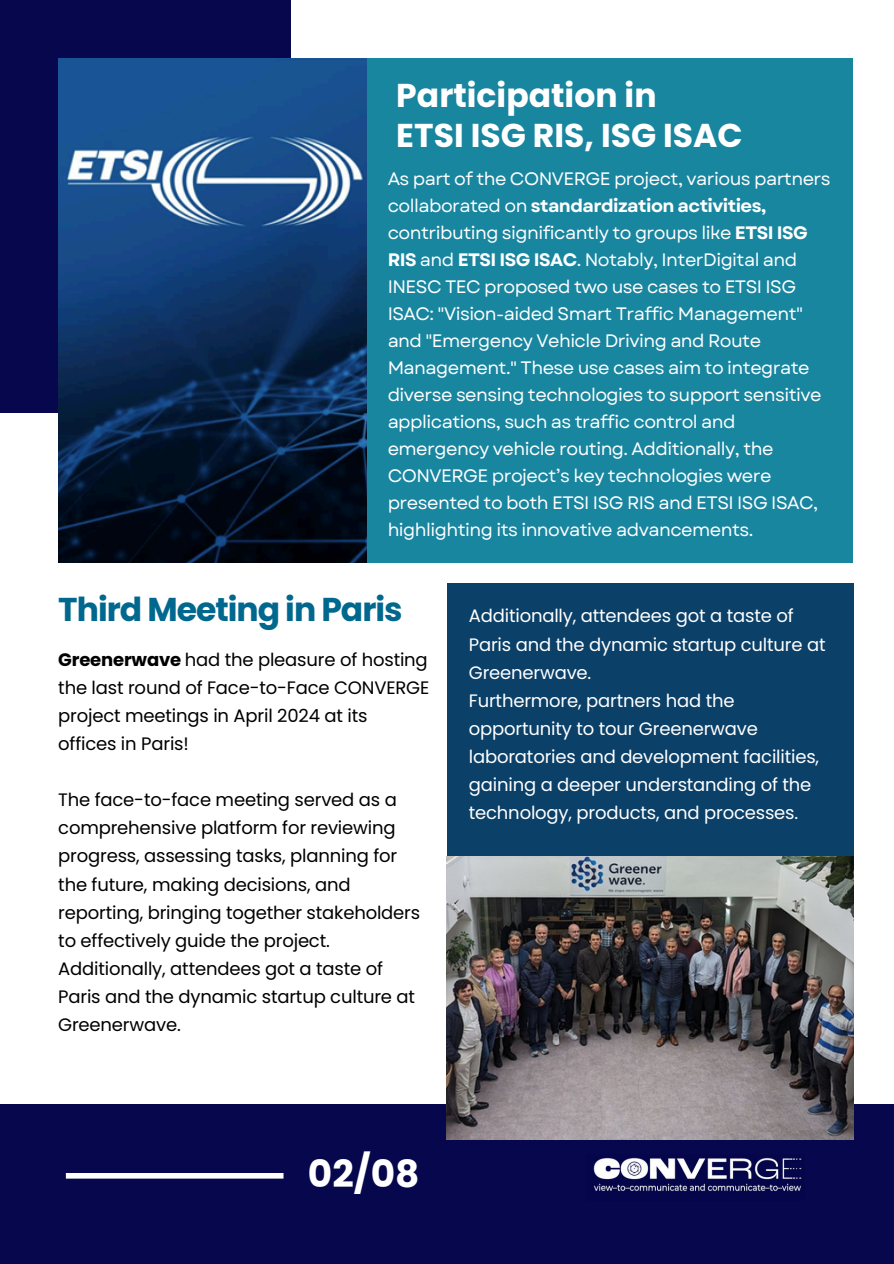
<style>
.page{position:relative;width:894px;height:1264px;background:#fff}
.page>*{position:absolute;margin:0;border:0;box-sizing:border-box;transform-origin:0 0}
.t1{font:700 37.5px "Poppins";color:#fff}
.t2{font:700 33px/39.3px "Poppins";color:#fff}
.t3{font:700 33px "Poppins";letter-spacing:-.03em;color:#00688e}
.t4{font:18px/27px "Garet";letter-spacing:-.03em;color:#fff}
.t5{font:18px/28.2px "Poppins";letter-spacing:-.01em;color:#000}
.t6{font:18px/28.2px "Poppins";letter-spacing:-.01em;color:#fff}
.s1{font-weight:700}
</style>
<div class="page">
<div style="left:336px;top:58px;width:516px;height:504px;background:#1986a0"></div>
<div style="left:0;top:0;width:290px;height:413px;background:#07074e"></div>
<div style="left:0;top:1104px;width:893px;height:159px;background:#07074e"></div>
<div style="left:66px;top:1172px;width:217px;height:6px;background:#fff"></div>
<img style="left:58px;top:58px;width:308px;height:504px">
<img style="left:593px;top:1158px;width:209px;height:33px">
<div style="left:446px;top:582px;width:407px;height:475px;background:#0b4068"></div>
<img style="left:446px;top:856px;width:407px;height:283px">
<h2 class="t2" style="left:396px;top:76px;width:348px">Participation in<br>ETSI ISG RIS, ISG ISAC</h2>
<p class="t4" style="left:387px;top:165px;width:444px">As part of the CONVERGE project, various partners collaborated on <span class="s1">standardization activities, </span>contributing significantly to groups like <span class="s1">ETSI ISG RIS</span> and <span class="s1">ETSI ISG ISAC</span>. Notably, InterDigital and INESC TEC proposed two use cases to ETSI ISG ISAC: "Vision-aided Smart Traffic Management" and "Emergency Vehicle Driving and Route Management." These use cases aim to integrate diverse sensing technologies to support sensitive applications, such as traffic control and emergency vehicle routing. Additionally, the CONVERGE project’s key technologies were presented to both ETSI ISG RIS and ETSI ISG ISAC, highlighting its innovative advancements.</p>
<p class="t3" style="left:58px;top:586px;width:346px">Third Meeting in Paris</p>
<p class="t5" style="left:58px;top:645px;width:372px"><span class="s1">Greenerwave</span> had the pleasure of hosting the last round of Face-to-Face CONVERGE project meetings in April 2024 at its offices in Paris!</p>
<p class="t5" style="left:58px;top:785px;width:363px">The face-to-face meeting served as a comprehensive platform for reviewing progress, assessing tasks, planning for the future, making decisions, and reporting, bringing together stakeholders to effectively guide the project.</p>
<h2 class="t5" style="left:58px;top:954px;width:358px">Additionally, attendees got a taste of<br>Paris and the dynamic startup culture at<br>Greenerwave.</h2>
<p class="t6" style="left:468px;top:602px;width:358px">Additionally, attendees got a taste of<br>Paris and the dynamic startup culture at<br>Greenerwave.</p>
<p class="t6" style="left:468px;top:686px;width:352px">Furthermore, partners had the opportunity to tour Greenerwave laboratories and development facilities, gaining a deeper understanding of the technology, products, and processes.</p>
<p class="t1" style="left:308px;top:1147px;width:113px">02/08</p>
</div>
